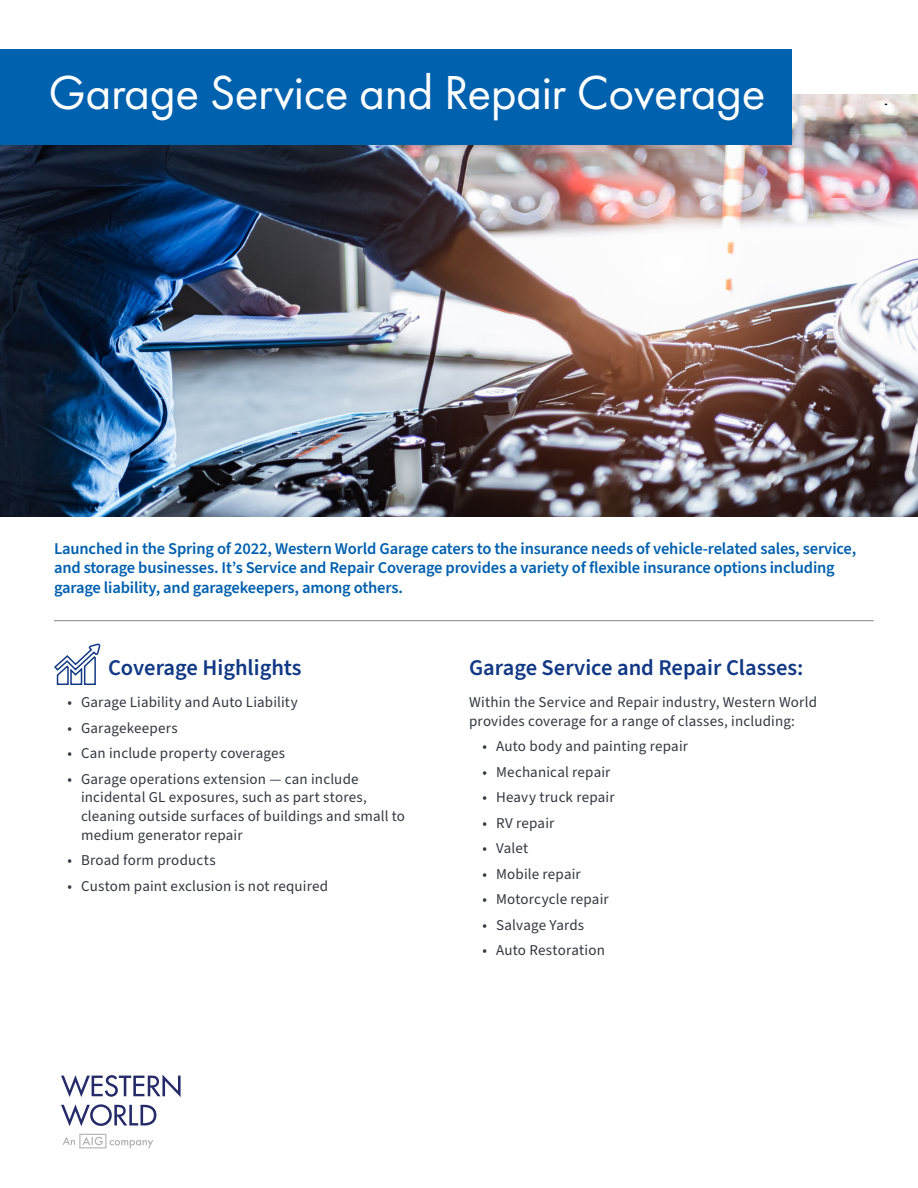
<style>
.page{position:relative;width:918px;height:1188px;background:#fff}
.page>*{position:absolute;margin:0;border:0;box-sizing:border-box;transform-origin:0 0}
.t1{font:49.5px "Futura PT";letter-spacing:-.01em;color:#fff}
.t2{font:600 22.5px "Source Sans Pro";color:#123985}
.t3{font:600 16.5px/19.5px "Source Sans Pro";letter-spacing:-.01em;color:#0061af}
.t4{font:15px/18.8px "Source Sans Pro";letter-spacing:.01em;color:#343741}
</style>
<div class="page">
<svg style="left:63px;top:1134px;width:90px;height:14px"></svg>
<svg style="left:61px;top:1075px;width:120px;height:22px"></svg>
<svg style="left:61px;top:1104px;width:95px;height:22px"></svg>
<img style="left:0;top:94px;width:918px;height:423px">
<div style="left:0;top:50px;width:792px;height:95px;background:#0061af"></div>
<hr style="left:54px;top:620px;width:820px;height:1px;background:#8f9194">
<svg style="left:54px;top:643px;width:47px;height:42px"></svg>
<h1 class="t1" style="left:49px;top:63px;width:719px">Garage Service and Repair Coverage</h1>
<p class="t3" style="left:54px;top:539px;width:804px">Launched in the Spring of 2022, Western World Garage caters to the insurance needs of vehicle-related sales, service, and storage businesses. It’s Service and Repair Coverage provides a variety of flexible insurance options including garage liability, and garagekeepers, among others.</p>
<h2 class="t2" style="left:108px;top:652px;width:195px">Coverage Highlights</h2>
<p class="t4" style="left:68px;top:693px;width:232px">• Garage Liability and Auto Liability</p>
<p class="t4" style="left:68px;top:719px;width:112px">• Garagekeepers</p>
<p class="t4" style="left:68px;top:744px;width:219px">• Can include property coverages</p>
<p class="t4" style="left:81px;top:770px;width:326px;text-indent:-14px">• Garage operations extension — can include incidental GL exposures, such as part stores, cleaning outside surfaces of buildings and small to medium generator repair</p>
<p class="t4" style="left:68px;top:852px;width:150px">• Broad form products</p>
<p class="t4" style="left:68px;top:877px;width:262px">• Custom paint exclusion is not required</p>
<h2 class="t2" style="left:469px;top:652px;width:336px">Garage Service and Repair Classes:</h2>
<p class="t4" style="left:469px;top:693px;width:349px">Within the Service and Repair industry, Western World provides coverage for a range of classes, including:</p>
<p class="t4" style="left:483px;top:738px;width:207px">• Auto body and painting repair</p>
<p class="t4" style="left:483px;top:763px;width:129px">• Mechanical repair</p>
<p class="t4" style="left:483px;top:789px;width:134px">• Heavy truck repair</p>
<p class="t4" style="left:483px;top:814px;width:73px">• RV repair</p>
<p class="t4" style="left:483px;top:840px;width:47px">• Valet</p>
<p class="t4" style="left:483px;top:865px;width:100px">• Mobile repair</p>
<p class="t4" style="left:483px;top:891px;width:128px">• Motorcycle repair</p>
<p class="t4" style="left:483px;top:916px;width:103px">• Salvage Yards</p>
<p class="t4" style="left:483px;top:942px;width:124px">• Auto Restoration</p>
</div>
